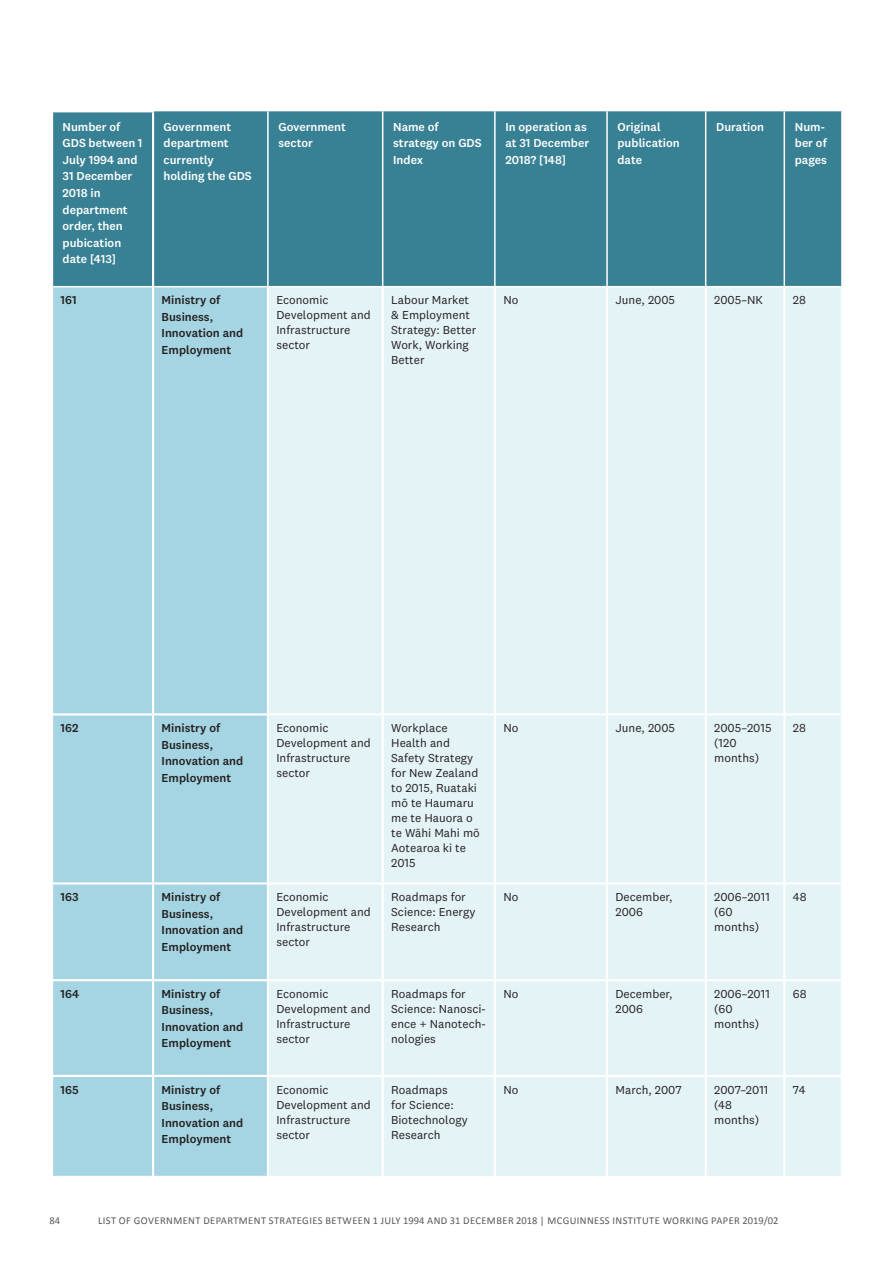
<style>
.page{position:relative;width:893px;height:1263px;background:#fff}
.page>*{position:absolute;margin:0;border:0;box-sizing:border-box;transform-origin:0 0}
.body_pt_8{font:12px/15px "National 2";color:#231f20}
.bold_white_pt_8{font:500 12px/16.5px "National 2";color:#fff}
.bold_pt_8{font:500 12px/16.5px "National 2";color:#231f20}
.t1{font:10.5px "Calibri";letter-spacing:.04em;color:#57585a}
</style>
<div class="page">
<div style="left:53px;top:111px;width:788px;height:175px;background:#388194"></div>
<div style="left:53px;top:287px;width:214px;height:889px;background:#a5d5e2"></div>
<div style="left:269px;top:287px;width:572px;height:889px;background:#e4f3f6"></div>
<hr style="left:267px;top:111px;width:2px;height:175px;background:#fff">
<hr style="left:382px;top:111px;width:1px;height:175px;background:#fff">
<hr style="left:494px;top:111px;width:2px;height:175px;background:#fff">
<hr style="left:606px;top:111px;width:2px;height:175px;background:#fff">
<hr style="left:705px;top:111px;width:1px;height:175px;background:#fff">
<hr style="left:784px;top:111px;width:1px;height:175px;background:#fff">
<hr style="left:382px;top:287px;width:2px;height:426px;background:#fff">
<hr style="left:494px;top:287px;width:2px;height:426px;background:#fff">
<hr style="left:606px;top:287px;width:2px;height:426px;background:#fff">
<hr style="left:705px;top:287px;width:2px;height:426px;background:#fff">
<hr style="left:783px;top:287px;width:2px;height:426px;background:#fff">
<hr style="left:51px;top:713px;width:102px;height:2px;background:#fff">
<hr style="left:153px;top:713px;width:115px;height:2px;background:#fff">
<hr style="left:268px;top:713px;width:115px;height:2px;background:#fff">
<hr style="left:383px;top:713px;width:112px;height:2px;background:#fff">
<hr style="left:382px;top:715px;width:2px;height:167px;background:#fff">
<hr style="left:495px;top:713px;width:112px;height:2px;background:#fff">
<hr style="left:494px;top:715px;width:2px;height:167px;background:#fff">
<hr style="left:607px;top:713px;width:99px;height:2px;background:#fff">
<hr style="left:606px;top:715px;width:2px;height:167px;background:#fff">
<hr style="left:706px;top:713px;width:78px;height:2px;background:#fff">
<hr style="left:705px;top:715px;width:2px;height:167px;background:#fff">
<hr style="left:784px;top:713px;width:58px;height:2px;background:#fff">
<hr style="left:783px;top:715px;width:2px;height:167px;background:#fff">
<hr style="left:51px;top:882px;width:102px;height:2px;background:#fff">
<hr style="left:153px;top:882px;width:115px;height:2px;background:#fff">
<hr style="left:268px;top:882px;width:115px;height:2px;background:#fff">
<hr style="left:383px;top:882px;width:112px;height:2px;background:#fff">
<hr style="left:382px;top:884px;width:2px;height:95px;background:#fff">
<hr style="left:495px;top:882px;width:112px;height:2px;background:#fff">
<hr style="left:494px;top:884px;width:2px;height:95px;background:#fff">
<hr style="left:607px;top:882px;width:99px;height:2px;background:#fff">
<hr style="left:606px;top:884px;width:2px;height:95px;background:#fff">
<hr style="left:706px;top:882px;width:78px;height:2px;background:#fff">
<hr style="left:705px;top:884px;width:2px;height:95px;background:#fff">
<hr style="left:784px;top:882px;width:58px;height:2px;background:#fff">
<hr style="left:783px;top:884px;width:2px;height:95px;background:#fff">
<hr style="left:51px;top:979px;width:102px;height:2px;background:#fff">
<hr style="left:153px;top:979px;width:115px;height:2px;background:#fff">
<hr style="left:268px;top:979px;width:115px;height:2px;background:#fff">
<hr style="left:383px;top:979px;width:112px;height:2px;background:#fff">
<hr style="left:382px;top:981px;width:2px;height:94px;background:#fff">
<hr style="left:495px;top:979px;width:112px;height:2px;background:#fff">
<hr style="left:494px;top:981px;width:2px;height:94px;background:#fff">
<hr style="left:607px;top:979px;width:99px;height:2px;background:#fff">
<hr style="left:606px;top:981px;width:2px;height:94px;background:#fff">
<hr style="left:706px;top:979px;width:78px;height:2px;background:#fff">
<hr style="left:705px;top:981px;width:2px;height:94px;background:#fff">
<hr style="left:784px;top:979px;width:58px;height:2px;background:#fff">
<hr style="left:783px;top:981px;width:2px;height:94px;background:#fff">
<hr style="left:51px;top:1075px;width:102px;height:2px;background:#fff">
<hr style="left:153px;top:1075px;width:115px;height:2px;background:#fff">
<hr style="left:268px;top:1075px;width:115px;height:2px;background:#fff">
<hr style="left:383px;top:1075px;width:112px;height:2px;background:#fff">
<hr style="left:382px;top:1077px;width:2px;height:99px;background:#fff">
<hr style="left:495px;top:1075px;width:112px;height:2px;background:#fff">
<hr style="left:494px;top:1077px;width:2px;height:99px;background:#fff">
<hr style="left:607px;top:1075px;width:99px;height:2px;background:#fff">
<hr style="left:606px;top:1077px;width:2px;height:99px;background:#fff">
<hr style="left:706px;top:1075px;width:78px;height:2px;background:#fff">
<hr style="left:705px;top:1077px;width:2px;height:99px;background:#fff">
<hr style="left:784px;top:1075px;width:58px;height:2px;background:#fff">
<hr style="left:783px;top:1077px;width:2px;height:99px;background:#fff">
<hr style="left:152px;top:287px;width:2px;height:426px;background:#fff">
<hr style="left:152px;top:715px;width:2px;height:167px;background:#fff">
<hr style="left:152px;top:884px;width:2px;height:95px;background:#fff">
<hr style="left:152px;top:981px;width:2px;height:94px;background:#fff">
<hr style="left:152px;top:1077px;width:2px;height:99px;background:#fff">
<hr style="left:51px;top:110px;width:103px;height:2px;background:#fff">
<hr style="left:152px;top:112px;width:2px;height:175px;background:#fff">
<p class="bold_white_pt_8" style="left:63px;top:119px;width:81px">Number of<br>GDS between 1<br>July 1994 and<br>31 December<br>2018 in department order, then pubication date [413]</p>
<p class="bold_white_pt_8" style="left:164px;top:119px;width:90px">Government department currently holding the GDS</p>
<p class="bold_white_pt_8" style="left:278px;top:119px;width:69px">Government sector</p>
<p class="bold_white_pt_8" style="left:393px;top:119px;width:90px">Name of strategy on GDS<br>Index</p>
<p class="bold_white_pt_8" style="left:505px;top:119px;width:85px">In operation as at 31 December<br>2018? [148]</p>
<p class="bold_white_pt_8" style="left:617px;top:119px;width:64px">Original publication date</p>
<p class="bold_white_pt_8" style="left:716px;top:119px;width:49px">Duration</p>
<p class="bold_white_pt_8" style="left:795px;top:119px;width:34px">Num&shy;ber of pages</p>
<p class="bold_pt_8" style="left:61px;top:292px;width:18px">161</p>
<p class="bold_pt_8" style="left:162px;top:292px;width:83px">Ministry of<br>Business,<br>Innovation and<br>Employment</p>
<p class="body_pt_8" style="left:276px;top:292px;width:96px">Economic<br>Development and<br>Infrastructure sector</p>
<p class="body_pt_8" style="left:391px;top:292px;width:87px">Labour Market &amp; Employment<br>Strategy: Better<br>Work, Working<br>Better</p>
<p class="body_pt_8" style="left:503px;top:292px;width:17px">No</p>
<p class="body_pt_8" style="left:615px;top:292px;width:61px">June, 2005</p>
<p class="body_pt_8" style="left:714px;top:292px;width:50px">2005–NK</p>
<p class="body_pt_8" style="left:793px;top:292px;width:15px">28</p>
<p class="bold_pt_8" style="left:61px;top:720px;width:19px">162</p>
<p class="bold_pt_8" style="left:162px;top:720px;width:83px">Ministry of<br>Business,<br>Innovation and<br>Employment</p>
<p class="body_pt_8" style="left:276px;top:720px;width:96px">Economic<br>Development and<br>Infrastructure sector</p>
<p class="body_pt_8" style="left:391px;top:720px;width:90px">Workplace<br>Health and<br>Safety Strategy for New Zealand to 2015, Ruataki mō te Haumaru me te Hauora o te Wāhi Mahi mō<br>Aotearoa ki te<br>2015</p>
<p class="body_pt_8" style="left:503px;top:720px;width:17px">No</p>
<p class="body_pt_8" style="left:615px;top:720px;width:61px">June, 2005</p>
<p class="body_pt_8" style="left:714px;top:720px;width:59px">2005–2015 (120 months)</p>
<p class="body_pt_8" style="left:793px;top:720px;width:15px">28</p>
<p class="bold_pt_8" style="left:61px;top:889px;width:19px">163</p>
<p class="bold_pt_8" style="left:162px;top:889px;width:83px">Ministry of<br>Business,<br>Innovation and<br>Employment</p>
<p class="body_pt_8" style="left:276px;top:889px;width:96px">Economic<br>Development and<br>Infrastructure sector</p>
<p class="body_pt_8" style="left:391px;top:889px;width:86px">Roadmaps for<br>Science: Energy<br>Research</p>
<p class="body_pt_8" style="left:503px;top:889px;width:17px">No</p>
<p class="body_pt_8" style="left:615px;top:889px;width:59px">December,<br>2006</p>
<p class="body_pt_8" style="left:714px;top:889px;width:57px">2006–2011 (60 months)</p>
<p class="body_pt_8" style="left:793px;top:889px;width:15px">48</p>
<p class="bold_pt_8" style="left:61px;top:985px;width:20px">164</p>
<p class="bold_pt_8" style="left:162px;top:985px;width:83px">Ministry of<br>Business,<br>Innovation and<br>Employment</p>
<p class="body_pt_8" style="left:276px;top:986px;width:96px">Economic<br>Development and<br>Infrastructure sector</p>
<p class="body_pt_8" style="left:391px;top:986px;width:96px">Roadmaps for<br>Science: Nanosci&shy;ence + Nanotech&shy;nologies</p>
<p class="body_pt_8" style="left:503px;top:986px;width:17px">No</p>
<p class="body_pt_8" style="left:615px;top:986px;width:59px">December,<br>2006</p>
<p class="body_pt_8" style="left:714px;top:986px;width:57px">2006–2011 (60 months)</p>
<p class="body_pt_8" style="left:793px;top:986px;width:15px">68</p>
<p class="bold_pt_8" style="left:61px;top:1081px;width:20px">165</p>
<p class="bold_pt_8" style="left:162px;top:1081px;width:83px">Ministry of<br>Business,<br>Innovation and<br>Employment</p>
<p class="body_pt_8" style="left:276px;top:1082px;width:96px">Economic<br>Development and<br>Infrastructure sector</p>
<p class="body_pt_8" style="left:391px;top:1082px;width:78px">Roadmaps<br>for Science:<br>Biotechnology<br>Research</p>
<p class="body_pt_8" style="left:503px;top:1082px;width:17px">No</p>
<p class="body_pt_8" style="left:615px;top:1082px;width:68px">March, 2007</p>
<p class="body_pt_8" style="left:714px;top:1082px;width:56px">2007–2011 (48 months)</p>
<p class="body_pt_8" style="left:793px;top:1082px;width:14px">74</p>
<p class="t1" style="left:50px;top:1214px;width:12px">84</p>
<p class="t1" style="left:98px;top:1214px;width:682px">LIST OF GOVERNMENT DEPARTMENT STRATEGIES BETWEEN 1 JULY 1994 AND 31 DECEMBER 2018 | MCGUINNESS INSTITUTE WORKING PAPER 2019/02</p>
</div>
